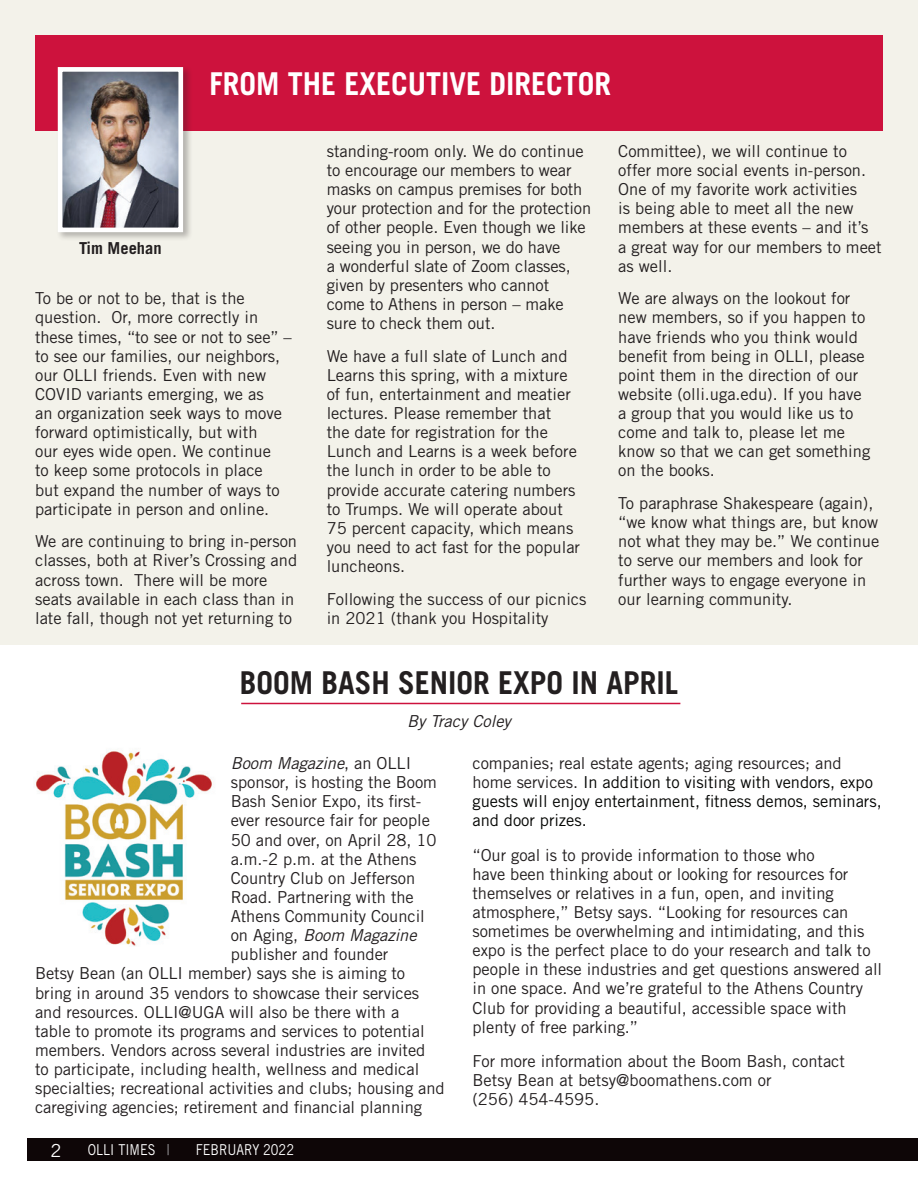
<style>
.page{position:relative;width:918px;height:1188px;background:#fff}
.page>*{position:absolute;margin:0;border:0;box-sizing:border-box;transform-origin:0 0}
.t1{font:700 31.5px "Trade Gothic";color:#231f20;scale:.95 1}
.t2{font:700 31.5px "Trade Gothic";color:#fff;scale:.95 1}
.t3{font:18px "Trade Gothic";color:#fff}
.t4{font:16.5px/19.2px "Trade Gothic";color:#231f20}
.t5{font:16.5px/19.2px "Trade Gothic";letter-spacing:-.005em;color:#040503}
.t6{font:italic 16.5px "Trade Gothic";letter-spacing:-.005em;color:#231f20}
.t7{font:700 16.5px "Trade Gothic";color:#231f20}
.t8{font:15px "Trade Gothic";color:#fff;scale:.84 1}
.s1{font-style:normal}
.s2{color:#231f20}
.s3{color:#b2b3b7}
</style>
<div class="page">
<div style="left:0;top:0;width:918px;height:645px;background:#f3f2ea"></div>
<div style="left:35px;top:35px;width:848px;height:96px;background:#cd123d"></div>
<div style="left:56px;top:66px;width:137px;height:176px;background:#231f20;opacity:.3"></div>
<img style="left:64px;top:73px;width:113px;height:153px">
<div style="left:58px;top:67px;width:125px;height:165px;border:5px solid #fff"></div>
<img style="left:36px;top:751px;width:176px;height:195px">
<hr style="left:241px;top:703px;width:439px;height:1px;background:#cd123d">
<div style="left:27px;top:1139px;width:891px;height:22px;background:#0e0607"></div>
<p class="t2" style="left:210px;top:64px;width:424px">FROM THE EXECUTIVE DIRECTOR</p>
<p class="t7" style="left:79px;top:238px;width:84px">Tim Meehan</p>
<p class="t4" style="left:35px;top:289px;width:258px">To be or not to be, that is the question. Or, more correctly in these times, “to see or not to see” – to see our families, our neighbors, our OLLI friends. Even with new<br>COVID variants emerging, we as<br>an organization seek ways to move forward optimistically, but with<br>our eyes wide open. We continue<br>to keep some protocols in place<br>but expand the number of ways to participate in person and online.</p>
<p class="t4" style="left:35px;top:532px;width:264px">We are continuing to bring in-person classes, both at River’s Crossing and across town. There will be more seats available in each class than in late fall, though not yet returning to</p>
<p class="t4" style="left:327px;top:141px;width:266px">standing-room only. We do continue to encourage our members to wear masks on campus premises for both your protection and for the protection of other people. Even though we like seeing you in person, we do have<br>a wonderful slate of Zoom classes, given by presenters who cannot come to Athens in person – make sure to check them out.</p>
<p class="t4" style="left:327px;top:346px;width:255px">We have a full slate of Lunch and<br>Learns this spring, with a mixture of fun, entertainment and meatier lectures. Please remember that<br>the date for registration for the<br>Lunch and Learns is a week before the lunch in order to be able to provide accurate catering numbers to Trumps. We will operate about<br>75 percent capacity, which means you need to act fast for the popular luncheons.</p>
<p class="t4" style="left:327px;top:589px;width:261px">Following the success of our picnics in 2021 (thank you Hospitality</p>
<p class="t4" style="left:618px;top:141px;width:265px">Committee), we will continue to offer more social events in-person.<br>One of my favorite work activities<br>is being able to meet all the new members at these events – and it’s<br>a great way for our members to meet as well.</p>
<p class="t4" style="left:618px;top:289px;width:254px">We are always on the lookout for new members, so if you happen to have friends who you think would benefit from being in OLLI, please point them in the direction of our website (olli.uga.edu). If you have a group that you would like us to come and talk to, please let me know so that we can get something on the books.</p>
<p class="t4" style="left:618px;top:493px;width:263px">To paraphrase Shakespeare (again), “we know what things are, but know not what they may be.” We continue to serve our members and look for further ways to engage everyone in our learning community.</p>
<p class="t1" style="left:240px;top:663px;width:463px">BOOM BASH SENIOR EXPO IN APRIL</p>
<p class="t6" style="left:407px;top:711px;width:105px">By Tracy Coley</p>
<p class="t6" style="left:231px;top:753px;width:182px">Boom Magazine<span class="s1">, an OLLI</span></p>
<p class="t4" style="left:231px;top:772px;width:208px">sponsor, is hosting the Boom</p>
<p class="t4" style="left:231px;top:792px;width:192px">Bash Senior Expo, its first-</p>
<p class="t4" style="left:231px;top:811px;width:201px">ever resource fair for people</p>
<p class="t4" style="left:231px;top:830px;width:207px">50 and over, on April 28, 10</p>
<p class="t4" style="left:231px;top:849px;width:187px">a.m.-2 p.m. at the Athens</p>
<p class="t4" style="left:231px;top:868px;width:186px">Country Club on Jefferson</p>
<p class="t4" style="left:231px;top:887px;width:185px">Road. Partnering with the</p>
<p class="t4" style="left:231px;top:906px;width:196px">Athens Community Council</p>
<p class="t6" style="left:231px;top:925px;width:187px"><span class="s1">on Aging,</span> Boom Magazine</p>
<p class="t4" style="left:231px;top:945px;width:159px">publisher and founder</p>
<p class="t4" style="left:35px;top:964px;width:372px">Betsy Bean (an OLLI member) says she is aiming to</p>
<p class="t4" style="left:35px;top:983px;width:386px">bring in around 35 vendors to showcase their services</p>
<p class="t4" style="left:35px;top:1002px;width:366px">and resources. OLLI@UGA will also be there with a</p>
<p class="t4" style="left:35px;top:1021px;width:391px">table to promote its programs and services to potential</p>
<p class="t4" style="left:35px;top:1040px;width:392px">members. Vendors across several industries are invited</p>
<p class="t4" style="left:35px;top:1059px;width:386px">to participate, including health, wellness and medical</p>
<p class="t4" style="left:35px;top:1078px;width:411px">specialties; recreational activities and clubs; housing and</p>
<p class="t4" style="left:35px;top:1098px;width:389px">caregiving agencies; retirement and financial planning</p>
<p class="t5" style="left:472px;top:753px;width:411px"><span class="s2">companies; real estate agents; aging resources; and home services.</span> In addition to visiting with vendors, expo guests will enjoy entertainment, fitness demos, seminars, and door prizes.</p>
<p class="t4" style="left:472px;top:845px;width:411px">“Our goal is to provide information to those who<br>have been thinking about or looking for resources for themselves or relatives in a fun, open, and inviting atmosphere,” Betsy says. “Looking for resources can sometimes be overwhelming and intimidating, and this expo is the perfect place to do your research and talk to people in these industries and get questions answered all in one space. And we’re grateful to the Athens Country Club for providing a beautiful, accessible space with plenty of free parking.”</p>
<p class="t4" style="left:472px;top:1051px;width:374px">For more information about the Boom Bash, contact<br>Betsy Bean at betsy@boomathens.com or<br>(256) 454-4595.</p>
<p class="t3" style="left:51px;top:1140px;width:12px">2</p>
<p class="t8" style="left:88px;top:1140px;width:99px">OLLI TIMES <span class="s3">|</span></p>
<p class="t8" style="left:196px;top:1140px;width:118px">FEBRUARY 2022</p>
</div>
